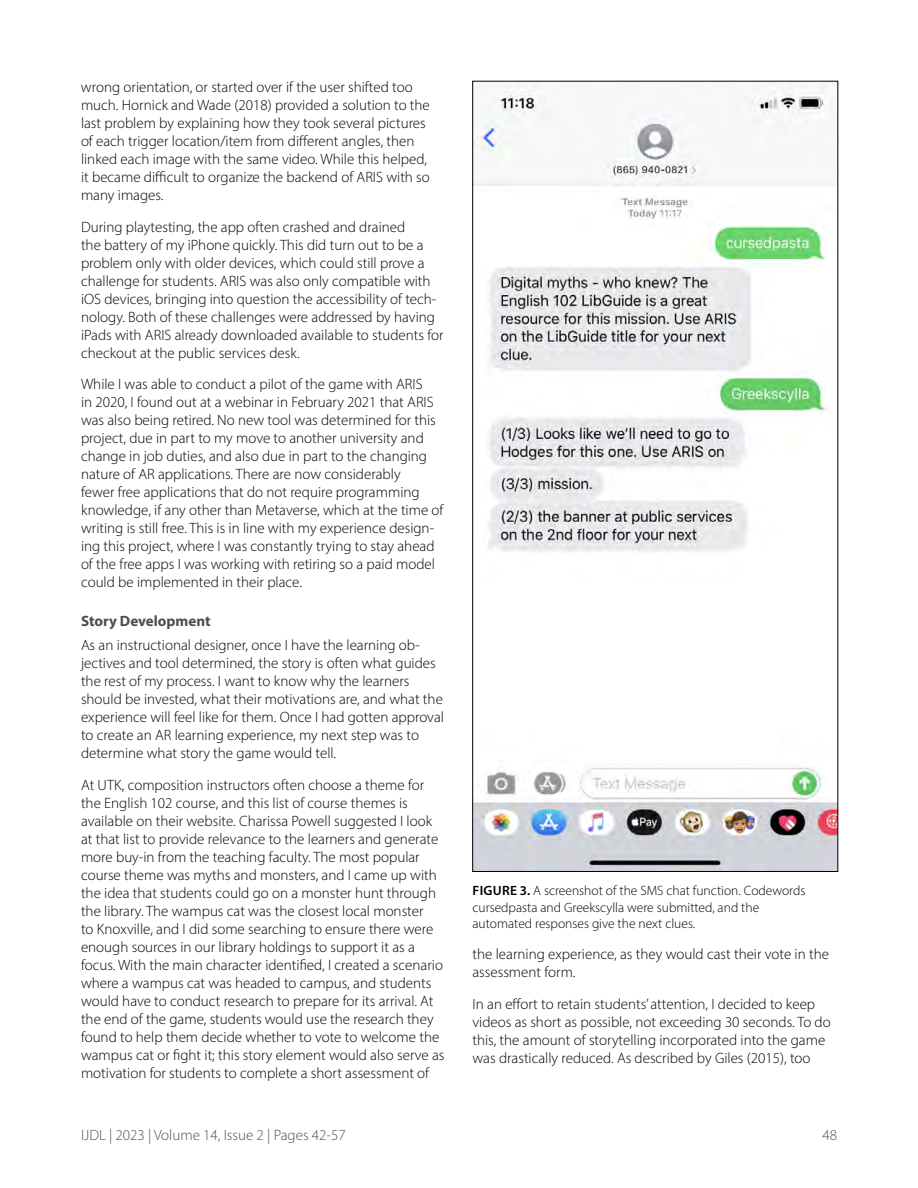
<style>
.page{position:relative;width:918px;height:1188px;background:#fff}
.page>*{position:absolute;margin:0;border:0;box-sizing:border-box;transform-origin:0 0}
.t1{font:300 15px/18px "Myriad Pro";color:#000}
.t2{font:300 15px "Myriad Pro";color:#4d4d4f}
.t3{font:700 15px "Myriad Pro";color:#4d4d4f}
.t4{font:300 13.5px/16.2px "Myriad Pro";color:#000}
.s1{font-weight:600}
</style>
<div class="page">
<img style="left:474px;top:83px;width:362px;height:787px">
<p class="t1" style="left:81px;top:78px;width:350px">wrong orientation, or started over if the user shifted too much. Hornick and Wade (2018) provided a solution to the last problem by explaining how they took several pictures of each trigger location/item from different angles, then linked each image with the same video. While this helped, it became difficult to organize the backend of ARIS with so many images.</p>
<p class="t1" style="left:81px;top:218px;width:364px">During playtesting, the app often crashed and drained<br>the battery of my iPhone quickly. This did turn out to be a problem only with older devices, which could still prove a challenge for students. ARIS was also only compatible with iOS devices, bringing into question the accessibility of tech&shy;nology. Both of these challenges were addressed by having iPads with ARIS already downloaded available to students for checkout at the public services desk.</p>
<p class="t1" style="left:81px;top:375px;width:364px">While I was able to conduct a pilot of the game with ARIS<br>in 2020, I found out at a webinar in February 2021 that ARIS was also being retired. No new tool was determined for this project, due in part to my move to another university and change in job duties, and also due in part to the changing nature of AR applications. There are now considerably<br>fewer free applications that do not require programming knowledge, if any other than Metaverse, which at the time of writing is still free. This is in line with my experience design&shy;ing this project, where I was constantly trying to stay ahead of the free apps I was working with retiring so a paid model could be implemented in their place.</p>
<p class="t3" style="left:81px;top:611px;width:131px">Story Development</p>
<p class="t1" style="left:81px;top:636px;width:365px">As an instructional designer, once I have the learning ob&shy;jectives and tool determined, the story is often what guides the rest of my process. I want to know why the learners should be invested, what their motivations are, and what the experience will feel like for them. Once I had gotten approval to create an AR learning experience, my next step was to determine what story the game would tell.</p>
<p class="t1" style="left:81px;top:776px;width:365px">At UTK, composition instructors often choose a theme for the English 102 course, and this list of course themes is available on their website. Charissa Powell suggested I look at that list to provide relevance to the learners and generate more buy-in from the teaching faculty. The most popular course theme was myths and monsters, and I came up with the idea that students could go on a monster hunt through the library. The wampus cat was the closest local monster<br>to Knoxville, and I did some searching to ensure there were enough sources in our library holdings to support it as a focus. With the main character identified, I created a scenario where a wampus cat was headed to campus, and students would have to conduct research to prepare for its arrival. At the end of the game, students would use the research they found to help them decide whether to vote to welcome the wampus cat or fight it; this story element would also serve as motivation for students to complete a short assessment of</p>
<p class="t4" style="left:472px;top:883px;width:335px"><span class="s1">FIGURE 3.</span> A screenshot of the SMS chat function. Codewords cursedpasta and Greekscylla were submitted, and the automated responses give the next clues.</p>
<p class="t1" style="left:472px;top:945px;width:358px">the learning experience, as they would cast their vote in the assessment form.</p>
<p class="t1" style="left:472px;top:995px;width:360px">In an effort to retain students’ attention, I decided to keep videos as short as possible, not exceeding 30 seconds. To do this, the amount of storytelling incorporated into the game was drastically reduced. As described by Giles (2015), too</p>
<p class="t2" style="left:81px;top:1126px;width:266px">IJDL | 2023 | Volume 14, Issue 2 | Pages 42-57</p>
<p class="t2" style="left:822px;top:1126px;width:16px">48</p>
</div>
